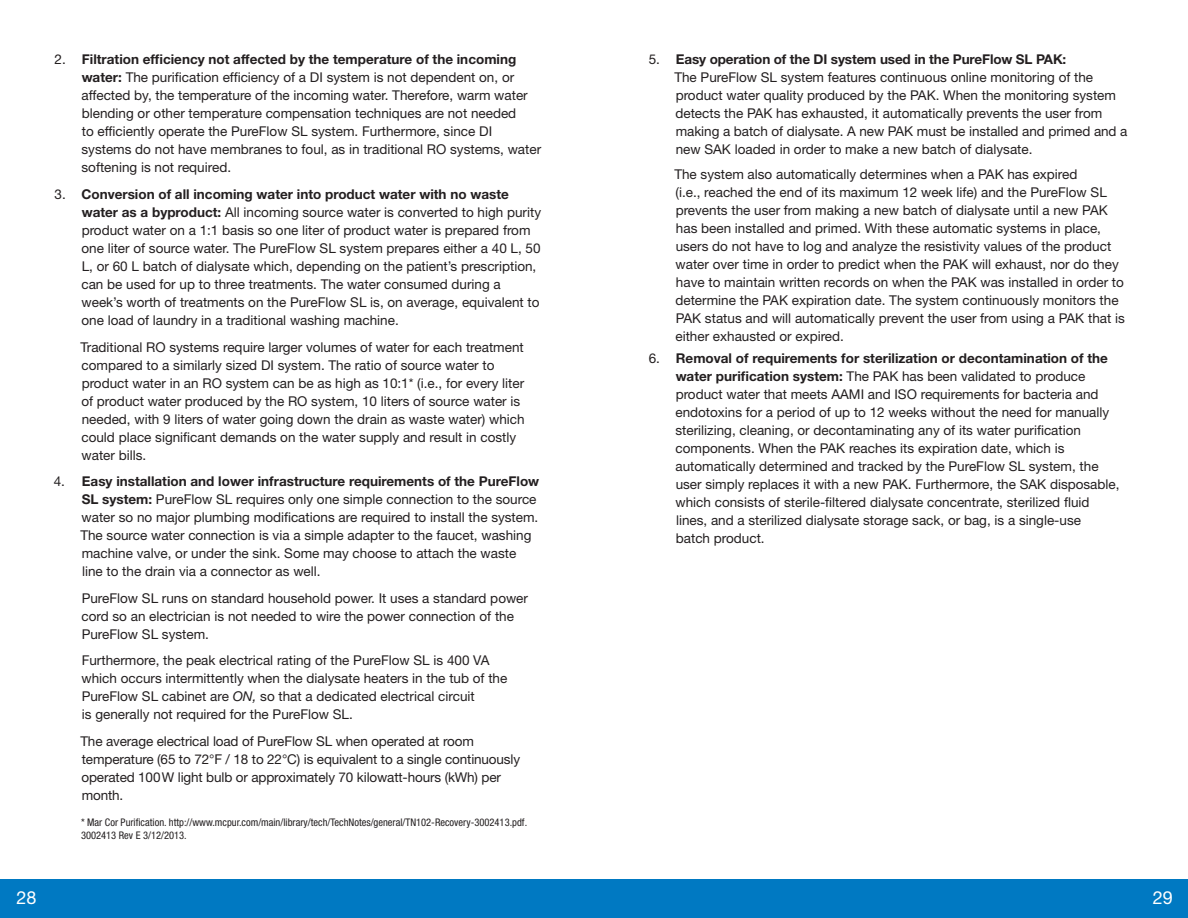
<style>
.page{position:relative;width:1188px;height:918px;background:#fff}
.page>*{position:absolute;margin:0;border:0;box-sizing:border-box;transform-origin:0 0}
.t1{font:18px "Helvetica Neue LT Std";color:#fff}
.t2{font:13.5px/18px "Helvetica Neue LT Std";color:#231f20}
.Ref{font:condensed 10.5px/12.6px "Helvetica Neue LT Std";color:#231f20}
.s1{font-weight:700}
.s2{font-style:italic}
</style>
<div class="page">
<div style="left:0;top:879px;width:1188px;height:39px;background:#0079c2"></div>
<p class="t2" style="left:81px;top:50px;width:461px;text-indent:-27px">2. <span class="s1">Filtration efficiency not affected by the temperature of the incoming water:</span> The purification efficiency of a DI system is not dependent on, or affected by, the temperature of the incoming water. Therefore, warm water blending or other temperature compensation techniques are not needed<br>to efficiently operate the PureFlow SL system. Furthermore, since DI systems do not have membranes to foul, as in traditional RO systems, water softening is not required.</p>
<p class="t2" style="left:81px;top:185px;width:461px;text-indent:-27px">3. <span class="s1">Conversion of all incoming water into product water with no waste water as a byproduct:</span> All incoming source water is converted to high purity product water on a 1:1 basis so one liter of product water is prepared from one liter of source water. The PureFlow SL system prepares either a 40 L, 50<br>L, or 60 L batch of dialysate which, depending on the patient’s prescription, can be used for up to three treatments. The water consumed during a week’s worth of treatments on the PureFlow SL is, on average, equivalent to one load of laundry in a traditional washing machine.</p>
<p class="t2" style="left:80px;top:338px;width:446px">Traditional RO systems require larger volumes of water for each treatment compared to a similarly sized DI system. The ratio of source water to product water in an RO system can be as high as 10:1* (i. e. , for every liter of product water produced by the RO system, 10 liters of source water is needed, with 9 liters of water going down the drain as waste water) which could place significant demands on the water supply and result in costly water bills.</p>
<p class="t2" style="left:80px;top:472px;width:460px;text-indent:-27px">4. <span class="s1">Easy installation and lower infrastructure requirements of the PureFlow SL system:</span> PureFlow SL requires only one simple connection to the source water so no major plumbing modifications are required to install the system.<br>The source water connection is via a simple adapter to the faucet, washing machine valve, or under the sink. Some may choose to attach the waste<br>line to the drain via a connector as well.</p>
<p class="t2" style="left:81px;top:589px;width:448px">PureFlow SL runs on standard household power. It uses a standard power cord so an electrician is not needed to wire the power connection of the<br>PureFlow SL system.</p>
<p class="t2" style="left:82px;top:651px;width:427px">Furthermore, the peak electrical rating of the PureFlow SL is 400 VA which occurs intermittently when the dialysate heaters in the tub of the PureFlow SL cabinet are <span class="s2">ON,</span> so that a dedicated electrical circuit<br>is generally not required for the PureFlow SL.</p>
<p class="t2" style="left:80px;top:732px;width:441px">The average electrical load of PureFlow SL when operated at room temperature (65 to 72°F / 18 to 22°C) is equivalent to a single continuously operated 100 W light bulb or approximately 70 kilowatt-hours (kWh) per month.</p>
<p class="Ref" style="left:81px;top:816px;width:448px">* Mar Cor Purification. http://www.mcpur.com/main/library/tech/TechNotes/general/TN102-Recovery-3002413.pdf.<br>3002413 Rev E 3/12/2013.</p>
<p class="t2" style="left:674px;top:50px;width:455px;text-indent:-26px">5. <span class="s1">Easy operation of the DI system used in the PureFlow SL PAK:<br></span>The PureFlow SL system features continuous online monitoring of the product water quality produced by the PAK. When the monitoring system detects the PAK has exhausted, it automatically prevents the user from making a batch of dialysate. A new PAK must be installed and primed and a new SAK loaded in order to make a new batch of dialysate.</p>
<p class="t2" style="left:674px;top:165px;width:452px">The system also automatically determines when a PAK has expired<br>(i.e. , reached the end of its maximum 12 week life) and the PureFlow SL prevents the user from making a new batch of dialysate until a new PAK has been installed and primed. With these automatic systems in place, users do not have to log and analyze the resistivity values of the product water over time in order to predict when the PAK will exhaust, nor do they have to maintain written records on when the PAK was installed in order to determine the PAK expiration date. The system continuously monitors the PAK status and will automatically prevent the user from using a PAK that is either exhausted or expired.</p>
<p class="t2" style="left:675px;top:349px;width:446px;text-indent:-27px">6. <span class="s1">Removal of requirements for sterilization or decontamination of the water purification system:</span> The PAK has been validated to produce product water that meets AAMI and ISO requirements for bacteria and endotoxins for a period of up to 12 weeks without the need for manually sterilizing, cleaning, or decontaminating any of its water purification components. When the PAK reaches its expiration date, which is automatically determined and tracked by the PureFlow SL system, the user simply replaces it with a new PAK. Furthermore, the SAK disposable, which consists of sterile-filtered dialysate concentrate, sterilized fluid lines, and a sterilized dialysate storage sack, or bag, is a single-use<br>batch product.</p>
<h1 class="t1" style="left:16px;top:887px;width:22px">28</h1>
<h1 class="t1" style="left:1153px;top:887px;width:22px">29</h1>
</div>
